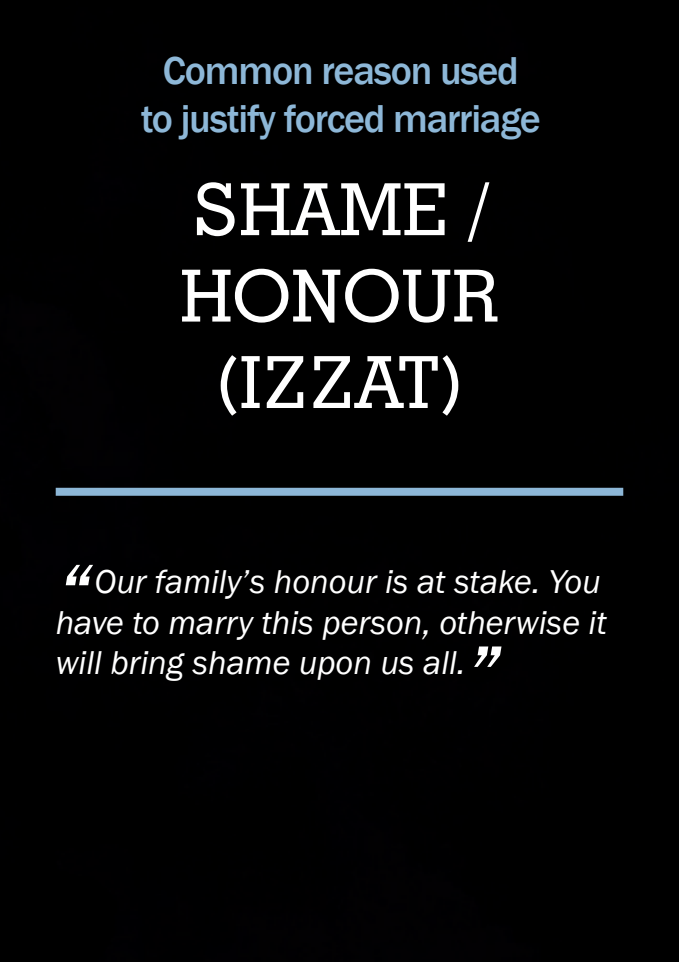
<style>
.page{position:relative;width:679px;height:962px;background:#fff}
.page>*{position:absolute;margin:0;border:0;box-sizing:border-box;transform-origin:0 0}
.t1{font:italic 96px "Franklin Gothic";color:#fff}
.t2{font:500 72px/86.4px "Geometric Slab 703 BT";color:#fff;text-align:center}
.t3{font:500 40px/48px "Franklin Gothic";letter-spacing:-.03em;color:#8db7d7;text-align:center}
.t4{font:italic 34px/40.8px "Franklin Gothic";color:#fff}
</style>
<div class="page">
<div style="left:0;top:0;width:678px;height:962px;background:#000"></div>
<div style="left:56px;top:488px;width:567px;height:8px;background:#8db7d7"></div>
<p class="t3" style="left:141px;top:47px;width:401px">Common reason used<br>to justify forced marriage</p>
<h2 class="t2" style="left:180px;top:166px;width:320px">SHAME /<br>HONOUR (IZZAT)</h2>
<h1 class="t1" style="left:56px;top:537px;width:37px">“</h1>
<p class="t4" style="left:56px;top:562px;width:552px;text-indent:39px">Our family’s honour is at stake. You have to marry this person, otherwise it will bring shame upon us all.</p>
<h1 class="t1" style="left:465px;top:618px;width:37px">”</h1>
</div>
